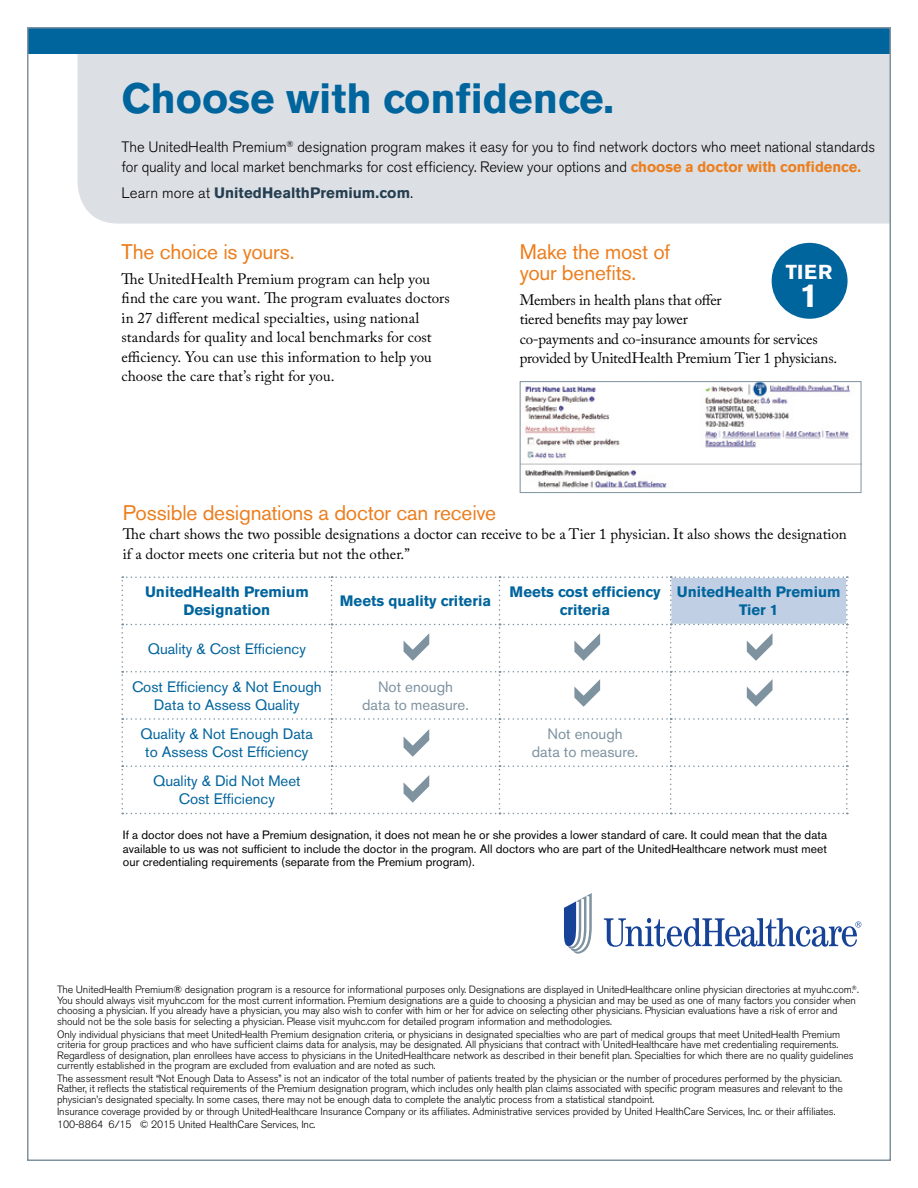
<style>
.page{position:relative;width:918px;height:1188px;background:#fff}
.page>*{position:absolute;margin:0;border:0;box-sizing:border-box;transform-origin:0 0}
.t1{font:700 42px "Akzidenz Grotesk BE";color:#00649d}
.t2{font:700 33px "Akzidenz Grotesk Std";color:#fff}
.t3{font:21px/21px "Akzidenz Grotesk BE";letter-spacing:-.01em;color:#ec7e1e}
.t4{font:700 20.1px "Akzidenz Grotesk Std";color:#fff}
.t5{font:15px/19.5px "Adobe Caslon Pro";color:#000}
.t6{font:300 15px/19.5px "Akzidenz Grotesk BE";letter-spacing:-.005em;color:#000}
.t7{font:15px/18px "Akzidenz Grotesk BE";color:#00649d;text-align:center}
.t8{font:700 15px/18px "Akzidenz Grotesk BE";color:#00649d;text-align:center}
.t9{font:15px/18px "Akzidenz Grotesk BE";color:#7e929f;text-align:center}
.t10{font:700 15px "Akzidenz Grotesk BE";letter-spacing:.005em;color:#253e51}
.t11{font:12px/13.5px "Akzidenz Grotesk BE";color:#000;text-align:justify}
.t12{font:300 10.5px/10.5px "Akzidenz Grotesk BE";letter-spacing:-.01em;color:#000}
.s1{font-weight:700;color:#ec7e1e}
.s2{font-weight:300;color:#000}
</style>
<div class="page">
<div style="left:772px;top:243px;width:76px;height:76px;background:#00649d;border-radius:50%"></div>
<div style="left:78px;top:54px;width:810px;height:170px;background:#dce0e4"></div>
<div style="left:27px;top:27px;width:864px;height:27px;background:#00649d"></div>
<img style="left:522px;top:383px;width:337px;height:107px">
<div style="left:520px;top:381px;width:341px;height:112px;border:1px solid #7e929f"></div>
<svg style="left:604px;top:918px;width:257px;height:29px"></svg>
<svg style="left:564px;top:893px;width:28px;height:61px"></svg>
<svg style="left:121px;top:576px;width:728px;height:238px"></svg>
<h1 class="t1" style="left:122px;top:74px;width:494px">Choose with confidence.</h1>
<p class="t6" style="left:121px;top:138px;width:755px">The UnitedHealth Premium<sup>®</sup> designation program makes it easy for you to find network doctors who meet national standards for quality and local market benchmarks for cost efficiency. Review your options and <span class="s1">choose a doctor with confidence.</span></p>
<h3 class="t10" style="left:122px;top:184px;width:293px"><span class="s2">Learn more at</span> UnitedHealthPremium.com<span class="s2">.</span></h3>
<h3 class="t3" style="left:122px;top:241px;width:175px">The choice is yours.</h3>
<p class="t5" style="left:122px;top:269px;width:330px">The UnitedHealth Premium program can help you find the care you want. The program evaluates doctors in 27 different medical specialties, using national standards for quality and local benchmarks for cost efficiency. You can use this information to help you choose the care that’s right for you.</p>
<h3 class="t3" style="left:520px;top:241px;width:152px">Make the most of your benefits.</h3>
<h3 class="t5" style="left:520px;top:290px;width:319px">Members in health plans that offer<br>tiered benefits may pay lower<br>co-payments and co-insurance amounts for services provided by UnitedHealth Premium Tier 1 physicians.</h3>
<h3 class="t4" style="left:786px;top:260px;width:48px">TIER</h3>
<h2 class="t2" style="left:800px;top:276px;width:20px">1</h2>
<h3 class="t3" style="left:123px;top:502px;width:375px">Possible designations a doctor can receive</h3>
<h3 class="t5" style="left:123px;top:524px;width:725px">The chart shows the two possible designations a doctor can receive to be a Tier 1 physician. It also shows the designation if a doctor meets one criteria but not the other.”</h3>
<h3 class="t8" style="left:145px;top:583px;width:165px">UnitedHealth Premium<br>Designation</h3>
<h3 class="t8" style="left:340px;top:592px;width:153px">Meets quality criteria</h3>
<h3 class="t8" style="left:510px;top:583px;width:152px">Meets cost efficiency criteria</h3>
<h3 class="t8" style="left:677px;top:583px;width:165px">UnitedHealth Premium<br>Tier 1</h3>
<h3 class="t7" style="left:148px;top:640px;width:160px">Quality &amp; Cost Efficiency</h3>
<h3 class="t7" style="left:132px;top:678px;width:191px">Cost Efficiency &amp; Not Enough<br>Data to Assess Quality</h3>
<h3 class="t9" style="left:362px;top:678px;width:108px">Not enough data to measure.</h3>
<h3 class="t7" style="left:141px;top:725px;width:174px">Quality &amp; Not Enough Data to Assess Cost Efficiency</h3>
<h3 class="t9" style="left:532px;top:725px;width:108px">Not enough data to measure.</h3>
<h3 class="t7" style="left:153px;top:772px;width:149px">Quality &amp; Did Not Meet<br>Cost Efficiency</h3>
<p class="t11" style="left:123px;top:829px;width:706px">If a doctor does not have a Premium designation, it does not mean he or she provides a lower standard of care. It could mean that the data available to us was not sufficient to include the doctor in the program. All doctors who are part of the UnitedHealthcare network must meet our credentialing requirements (separate from the Premium program).</p>
<p class="t12" style="left:57px;top:985px;width:803px">The UnitedHealth Premium® designation program is a resource for informational purposes only. Designations are displayed in UnitedHealthcare online physician directories at myuhc.com.<sup>®</sup>.<br>You should always visit myuhc.com for the most current information. Premium designations are a guide to choosing a physician and may be used as one of many factors you consider when choosing a physician. If you already have a physician, you may also wish to confer with him or her for advice on selecting other physicians. Physician evaluations have a risk of error and should not be the sole basis for selecting a physician. Please visit myuhc.com for detailed program information and methodologies.</p>
<p class="t12" style="left:57px;top:1029px;width:798px">Only individual physicians that meet UnitedHealth Premium designation criteria, or physicians in designated specialties who are part of medical groups that meet UnitedHealth Premium criteria for group practices and who have sufficient claims data for analysis, may be designated. All physicians that contract with UnitedHealthcare have met credentialing requirements.<br>Regardless of designation, plan enrollees have access to physicians in the UnitedHealthcare network as described in their benefit plan. Specialties for which there are no quality guidelines currently established in the program are excluded from evaluation and are noted as such.</p>
<p class="t12" style="left:57px;top:1073px;width:787px;text-align:justify">The assessment result “Not Enough Data to Assess” is not an indicator of the total number of patients treated by the physician or the number of procedures performed by the physician.<br>Rather, it reflects the statistical requirements of the Premium designation program, which includes only health plan claims associated with specific program measures and relevant to the physician’s designated specialty. In some cases, there may not be enough data to complete the analytic process from a statistical standpoint.</p>
<p class="t12" style="left:57px;top:1106px;width:780px;line-height:12.6px">Insurance coverage provided by or through UnitedHealthcare Insurance Company or its affiliates. Administrative services provided by United HealthCare Services, Inc. or their affiliates.<br>100-8864 6/15 © 2015 United HealthCare Services, Inc.</p>
</div>
